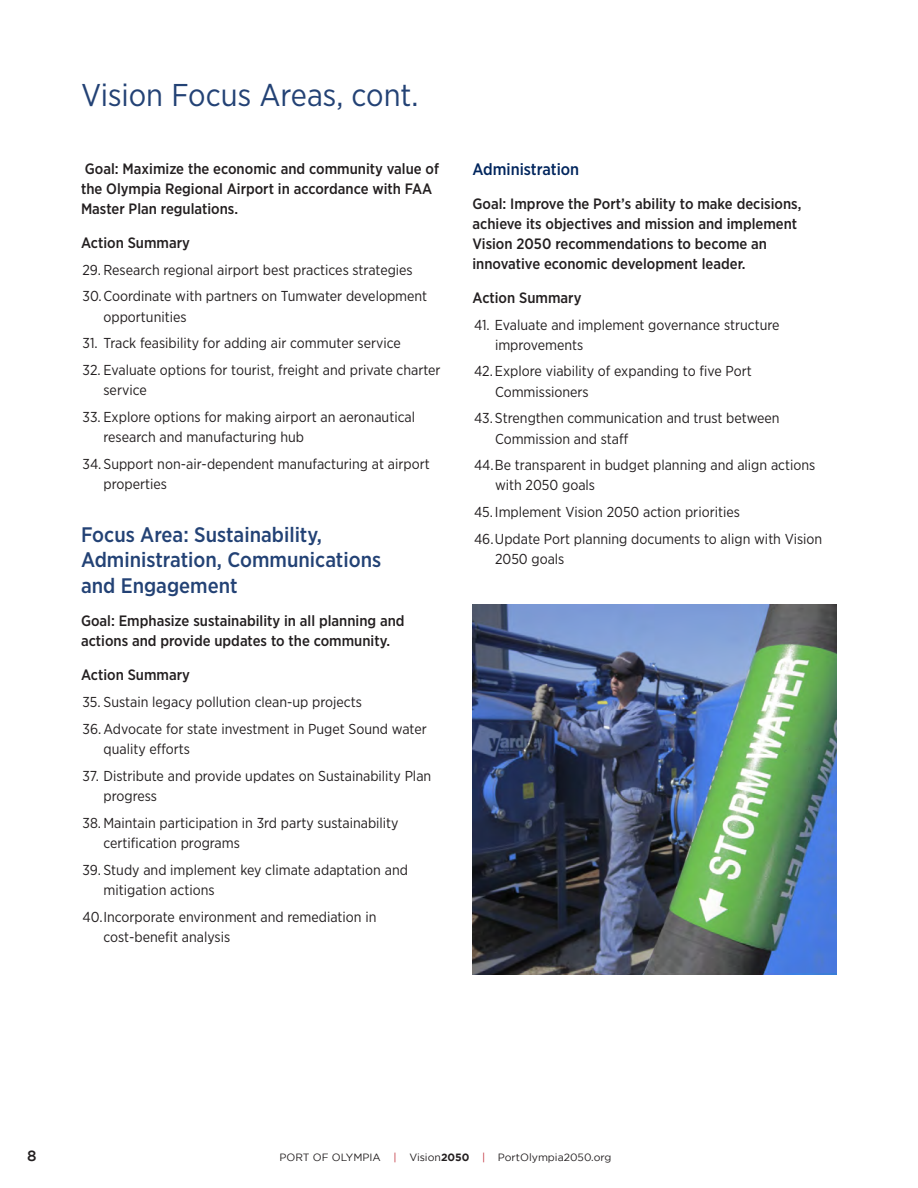
<style>
.page{position:relative;width:918px;height:1188px;background:#fff}
.page>*{position:absolute;margin:0;border:0;box-sizing:border-box;transform-origin:0 0}
.Head{font:31.5px "Gotham Narrow";color:#234275}
.Head_2{font:500 21px/25.5px "Gotham Narrow";color:#234275}
.Subhead{font:500 16.5px "Gotham Narrow";color:#00255d}
.Head_4{font:500 15px/20.1px "Gotham Narrow";color:#231f20}
.t1{font:500 15px "Gotham";color:#231f20}
.Body_numbered{font:14.4px/20.1px "Gotham Narrow";color:#231f20}
.t2{font:10.5px "Gotham";color:#231f20}
.s1{color:#bf2b37}
.s2{font-weight:700}
</style>
<div class="page">
<img style="left:472px;top:605px;width:365px;height:369px">
<p class="Head" style="left:81px;top:76px;width:339px">Vision Focus Areas, cont.</p>
<p class="Head_4" style="left:81px;top:158px;width:360px">Goal: Maximize the economic and community value of the Olympia Regional Airport in accordance with FAA<br>Master Plan regulations.</p>
<p class="Head_4" style="left:81px;top:232px;width:111px">Action Summary</p>
<p class="Body_numbered" style="left:82px;top:259px;width:332px">29. Research regional airport best practices strategies</p>
<p class="Body_numbered" style="left:104px;top:286px;width:325px;text-indent:-21px">30.Coordinate with partners on Tumwater development opportunities</p>
<p class="Body_numbered" style="left:82px;top:333px;width:320px">31. Track feasibility for adding air commuter service</p>
<p class="Body_numbered" style="left:104px;top:360px;width:339px;text-indent:-21px">32. Evaluate options for tourist, freight and private charter service</p>
<p class="Body_numbered" style="left:104px;top:407px;width:313px;text-indent:-21px">33. Explore options for making airport an aeronautical research and manufacturing hub</p>
<p class="Body_numbered" style="left:104px;top:454px;width:328px;text-indent:-21px">34. Support non-air-dependent manufacturing at airport properties</p>
<p class="Head_2" style="left:81px;top:521px;width:302px">Focus Area: Sustainability,<br>Administration, Communications and Engagement</p>
<p class="Head_4" style="left:81px;top:611px;width:325px">Goal: Emphasize sustainability in all planning and actions and provide updates to the community.</p>
<p class="Head_4" style="left:81px;top:665px;width:111px">Action Summary</p>
<p class="Body_numbered" style="left:82px;top:692px;width:281px">35. Sustain legacy pollution clean-up projects</p>
<p class="Body_numbered" style="left:104px;top:718px;width:325px;text-indent:-21px">36.Advocate for state investment in Puget Sound water quality efforts</p>
<p class="Body_numbered" style="left:104px;top:765px;width:329px;text-indent:-21px">37. Distribute and provide updates on Sustainability Plan progress</p>
<p class="Body_numbered" style="left:104px;top:812px;width:297px;text-indent:-21px">38. Maintain participation in 3rd party sustainability certification programs</p>
<p class="Body_numbered" style="left:104px;top:859px;width:306px;text-indent:-21px">39. Study and implement key climate adaptation and mitigation actions</p>
<p class="Body_numbered" style="left:104px;top:906px;width:274px;text-indent:-21px">40.Incorporate environment and remediation in cost-benefit analysis</p>
<p class="Subhead" style="left:472px;top:159px;width:108px">Administration</p>
<p class="Head_4" style="left:472px;top:193px;width:331px">Goal: Improve the Port’s ability to make decisions, achieve its objectives and mission and implement Vision 2050 recommendations to become an innovative economic development leader.</p>
<p class="Head_4" style="left:472px;top:287px;width:111px">Action Summary</p>
<p class="Body_numbered" style="left:495px;top:314px;width:286px;text-indent:-21px">41. Evaluate and implement governance structure improvements</p>
<p class="Body_numbered" style="left:495px;top:361px;width:258px;text-indent:-21px">42. Explore viability of expanding to five Port<br>Commissioners</p>
<p class="Body_numbered" style="left:495px;top:408px;width:286px;text-indent:-21px">43. Strengthen communication and trust between<br>Commission and staff</p>
<p class="Body_numbered" style="left:495px;top:455px;width:322px;text-indent:-21px">44.Be transparent in budget planning and align actions with 2050 goals</p>
<p class="Body_numbered" style="left:474px;top:502px;width:267px">45. Implement Vision 2050 action priorities</p>
<p class="Body_numbered" style="left:495px;top:529px;width:329px;text-indent:-21px">46.Update Port planning documents to align with Vision<br>2050 goals</p>
<p class="t1" style="left:27px;top:1147px;width:11px">8</p>
<p class="t2" style="left:280px;top:1151px;width:333px">PORT OF OLYMPIA <span class="s1">|</span> Vision<span class="s2">2050</span> <span class="s1">|</span> PortOlympia2050.org</p>
</div>
